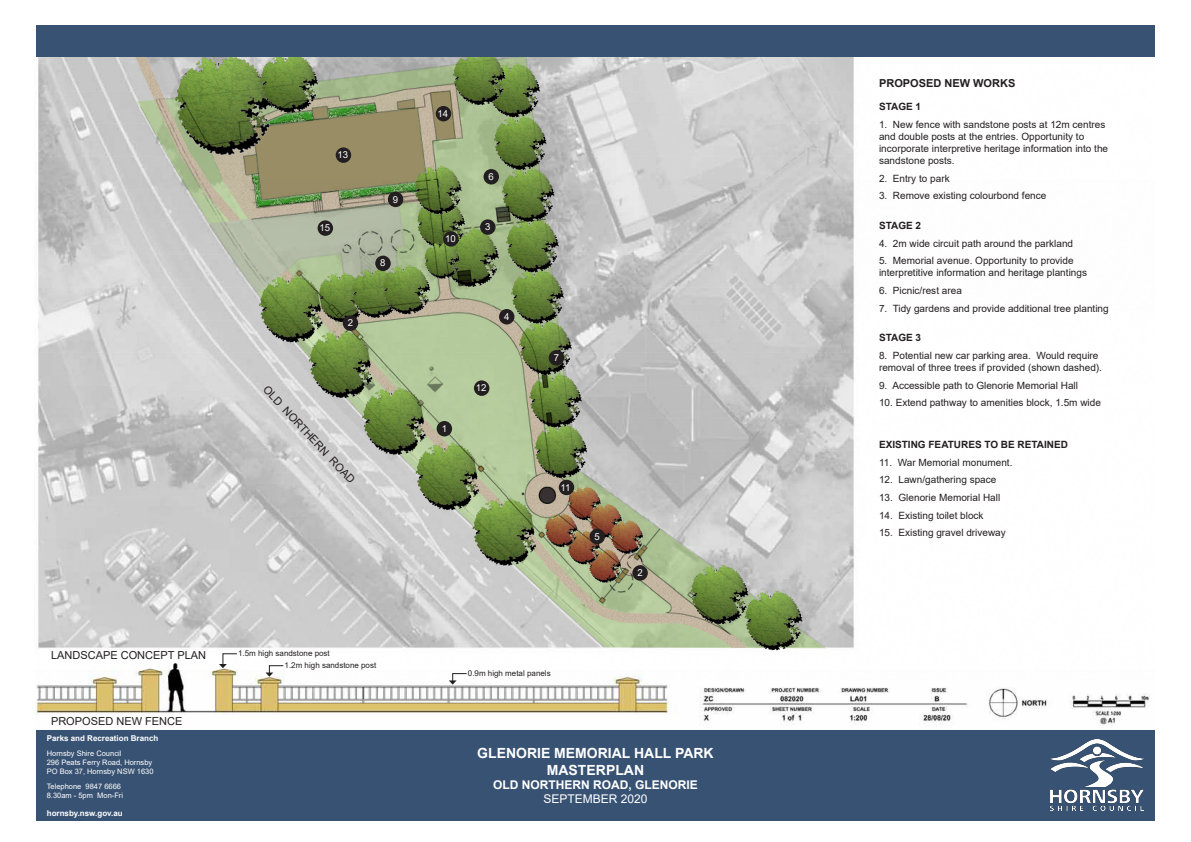
<style>
.page{position:relative;width:1191px;height:842px;background:#fff}
.page>*{position:absolute;margin:0;border:0;box-sizing:border-box;transform-origin:0 0}
.t1{font:700 14px "Arial";color:#fff}
.t2{font:700 12px "Arial";color:#fff}
.t3{font:12px "Arial";color:#fff}
.t4{font:11px "Arial";color:#231f20}
.t5{font:700 11px "Arial";color:#231f20}
.t6{font:10px/12px "Arial";color:#231f20}
.t7{font:700 10px "Arial";color:#231f20}
.t8{font:9.6px "Arial";color:#fff}
.t9{font:8px "Arial";color:#231f20}
.t10{font:700 8px "Arial";color:#fff}
.t11{font:7.5px/9px "Arial";color:#fff}
</style>
<div class="page">
<div style="left:36px;top:729px;width:1119px;height:92px;background:#385273"></div>
<div style="left:36px;top:25px;width:1119px;height:33px;background:#385273"></div>
<img style="left:1050px;top:739px;width:93px;height:72px">
<img style="left:35px;top:58px;width:1115px;height:668px">
<div style="left:436px;top:421px;width:16px;height:15px;background:#231f20;border-radius:50%"></div>
<div style="left:375px;top:256px;width:16px;height:15px;background:#231f20;border-radius:50%"></div>
<div style="left:474px;top:380px;width:15px;height:16px;background:#231f20;border-radius:50%"></div>
<div style="left:336px;top:147px;width:15px;height:16px;background:#231f20;border-radius:50%"></div>
<div style="left:436px;top:106px;width:15px;height:15px;background:#231f20;border-radius:50%"></div>
<div style="left:317px;top:220px;width:16px;height:16px;background:#231f20;border-radius:50%"></div>
<div style="left:559px;top:480px;width:15px;height:15px;background:#231f20;border-radius:50%"></div>
<div style="left:388px;top:192px;width:15px;height:15px;background:#231f20;border-radius:50%"></div>
<div style="left:443px;top:231px;width:16px;height:16px;background:#231f20;border-radius:50%"></div>
<div style="left:483px;top:169px;width:16px;height:15px;background:#231f20;border-radius:50%"></div>
<div style="left:548px;top:350px;width:16px;height:16px;background:#231f20;border-radius:50%"></div>
<div style="left:499px;top:309px;width:15px;height:15px;background:#231f20;border-radius:50%"></div>
<div style="left:589px;top:529px;width:16px;height:15px;background:#231f20;border-radius:50%"></div>
<div style="left:632px;top:565px;width:16px;height:16px;background:#231f20;border-radius:50%"></div>
<div style="left:343px;top:315px;width:15px;height:16px;background:#231f20;border-radius:50%"></div>
<div style="left:480px;top:219px;width:15px;height:16px;background:#231f20;border-radius:50%"></div>
<svg style="left:265px;top:665px;width:19px;height:12px"></svg>
<svg style="left:449px;top:673px;width:18px;height:12px"></svg>
<svg style="left:219px;top:653px;width:19px;height:15px"></svg>
<p class="t8" style="left:337px;top:148px;width:12px">13</p>
<p class="t8" style="left:319px;top:221px;width:12px">15</p>
<p class="t8" style="left:348px;top:316px;width:7px">2</p>
<p class="t4" style="left:271px;top:382px;width:130px;rotate:47deg">OLD NORTHERN ROAD</p>
<p class="t8" style="left:393px;top:193px;width:7px">9</p>
<p class="t8" style="left:380px;top:256px;width:7px">8</p>
<p class="t4" style="left:51px;top:647px;width:157px">LANDSCAPE CONCEPT PLAN</p>
<p class="t4" style="left:51px;top:713px;width:133px">PROPOSED NEW FENCE</p>
<p class="t10" style="left:47px;top:733px;width:113px">Parks and Recreation Branch</p>
<p class="t11" style="left:47px;top:749px;width:108px">Hornsby Shire Council<br>296 Peats Ferry Road, Hornsby<br>PO Box 37, Hornsby NSW 1630</p>
<p class="t11" style="left:47px;top:782px;width:78px">Telephone 9847 6666<br>8.30am - 5pm Mon-Fri</p>
<p class="t10" style="left:47px;top:808px;width:77px">hornsby.nsw.gov.au</p>
<p class="t9" style="left:238px;top:647px;width:93px">1.5m high sandstone post</p>
<p class="t9" style="left:285px;top:660px;width:93px">1.2m high sandstone post</p>
<p class="t8" style="left:437px;top:107px;width:12px">14</p>
<p class="t8" style="left:445px;top:232px;width:12px">10</p>
<p class="t8" style="left:488px;top:170px;width:7px">6</p>
<p class="t8" style="left:485px;top:220px;width:7px">3</p>
<p class="t8" style="left:442px;top:422px;width:7px">1</p>
<p class="t8" style="left:504px;top:310px;width:7px">4</p>
<p class="t8" style="left:476px;top:381px;width:12px">12</p>
<p class="t8" style="left:554px;top:351px;width:7px">7</p>
<p class="t8" style="left:560px;top:481px;width:11px">11</p>
<p class="t8" style="left:594px;top:530px;width:7px">5</p>
<p class="t8" style="left:637px;top:566px;width:7px">2</p>
<p class="t9" style="left:468px;top:668px;width:84px">0.9m high metal panels</p>
<p class="t1" style="left:477px;top:743px;width:238px">GLENORIE MEMORIAL HALL PARK</p>
<p class="t1" style="left:547px;top:760px;width:99px">MASTERPLAN</p>
<p class="t2" style="left:493px;top:776px;width:206px">OLD NORTHERN ROAD, GLENORIE</p>
<p class="t3" style="left:543px;top:791px;width:106px">SEPTEMBER 2020</p>
<p class="t5" style="left:879px;top:75px;width:138px">PROPOSED NEW WORKS</p>
<p class="t7" style="left:879px;top:100px;width:44px">STAGE 1</p>
<p class="t6" style="left:879px;top:118px;width:230px">1. New fence with sandstone posts at 12m centres and double posts at the entries. Opportunity to incorporate interpretive heritage information into the sandstone posts.</p>
<p class="t6" style="left:879px;top:172px;width:72px">2. Entry to park</p>
<p class="t6" style="left:879px;top:190px;width:169px">3. Remove existing colourbond fence</p>
<p class="t7" style="left:879px;top:218px;width:44px">STAGE 2</p>
<p class="t6" style="left:879px;top:237px;width:195px">4. 2m wide circuit path around the parkland</p>
<p class="t6" style="left:879px;top:255px;width:209px">5. Memorial avenue. Opportunity to provide interpretitive information and heritage plantings</p>
<p class="t6" style="left:879px;top:284px;width:84px">6. Picnic/rest area</p>
<p class="t6" style="left:879px;top:302px;width:231px">7. Tidy gardens and provide additional tree planting</p>
<p class="t7" style="left:879px;top:331px;width:44px">STAGE 3</p>
<p class="t6" style="left:879px;top:349px;width:224px">8. Potential new car parking area. Would require removal of three trees if provided (shown dashed).</p>
<p class="t6" style="left:879px;top:379px;width:200px">9. Accessible path to Glenorie Memorial Hall</p>
<p class="t6" style="left:879px;top:397px;width:223px">10. Extend pathway to amenities block, 1.5m wide</p>
<p class="t7" style="left:879px;top:437px;width:190px">EXISTING FEATURES TO BE RETAINED</p>
<p class="t6" style="left:879px;top:456px;width:135px">11. War Memorial monument.</p>
<p class="t6" style="left:879px;top:474px;width:119px">12. Lawn/gathering space</p>
<p class="t6" style="left:879px;top:491px;width:123px">13. Glenorie Memorial Hall</p>
<p class="t6" style="left:879px;top:509px;width:106px">14. Existing toilet block</p>
<p class="t6" style="left:879px;top:527px;width:128px">15. Existing gravel driveway</p>
</div>
